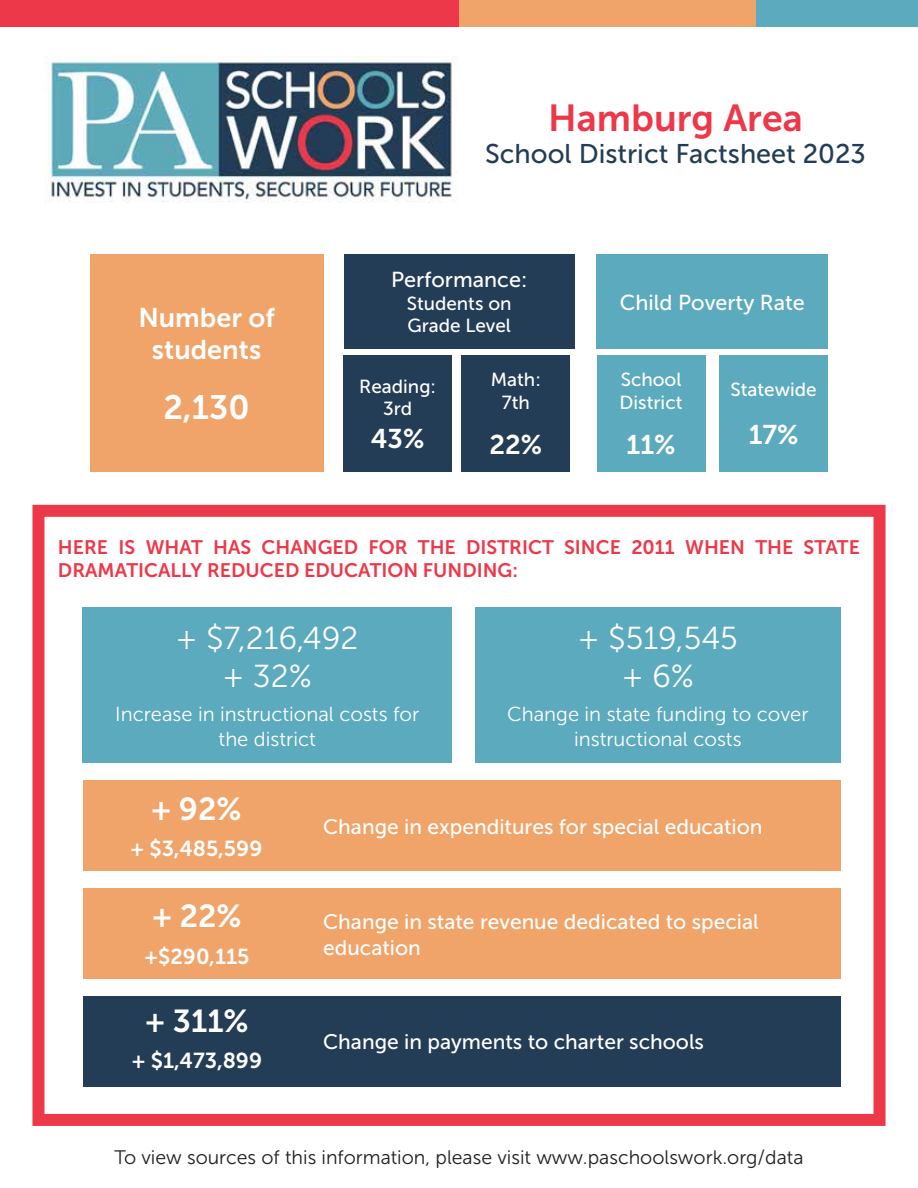
<style>
.page{position:relative;width:918px;height:1188px;background:#fff}
.page>*{position:absolute;margin:0;border:0;box-sizing:border-box;transform-origin:0 0}
.t1{font:37.5px "Museo Sans 700";color:#ed3849}
.t2{font:33.75px "Museo Sans 700";color:#fff}
.t3{font:31.65px "Museo Sans 300";color:#fff}
.t4{font:31.65px "Museo Sans 700";color:#fff}
.t5{font:27px/32.4px "Museo Sans 700";color:#fff;text-align:center}
.t6{font:27px "Museo Sans 500";color:#233d56}
.t7{font:21.6px "Museo Sans 700";color:#fff}
.t8{font:21.6px "Museo Sans 500";color:#fff}
.t9{font:21px/25.2px "Museo Sans 500";color:#fff}
.t10{font:20.1px/24.2px "Museo Sans 300";color:#fff;text-align:center}
.t11{font:19.5px/23.4px "Museo Sans 700";color:#ed3849}
.t12{font:19.5px "Museo Sans 300";color:#231f20}
.t13{font:18.9px/22.6px "Museo Sans 500";color:#fff}
</style>
<div class="page">
<img style="left:44px;top:57px;width:411px;height:146px">
<div style="left:0;top:0;width:459px;height:27px;background:#ed3849"></div>
<div style="left:459px;top:0;width:297px;height:27px;background:#f0a46a"></div>
<div style="left:756px;top:0;width:162px;height:27px;background:#5caabe"></div>
<div style="left:90px;top:254px;width:233px;height:218px;background:#f0a46a"></div>
<div style="left:344px;top:254px;width:231px;height:95px;background:#233d56"></div>
<div style="left:343px;top:355px;width:109px;height:116px;background:#233d56"></div>
<div style="left:462px;top:355px;width:108px;height:116px;background:#233d56"></div>
<div style="left:32px;top:505px;width:854px;height:621px;border:12px solid #ed3849"></div>
<div style="left:83px;top:780px;width:758px;height:91px;background:#f0a46a"></div>
<div style="left:83px;top:888px;width:758px;height:90px;background:#f0a46a"></div>
<div style="left:83px;top:996px;width:758px;height:91px;background:#233d56"></div>
<div style="left:475px;top:608px;width:366px;height:155px;background:#5caabe"></div>
<div style="left:82px;top:608px;width:370px;height:155px;background:#5caabe"></div>
<div style="left:597px;top:254px;width:231px;height:95px;background:#5caabe"></div>
<div style="left:597px;top:355px;width:108px;height:116px;background:#5caabe"></div>
<div style="left:719px;top:355px;width:109px;height:116px;background:#5caabe"></div>
<p class="t5" style="left:138px;top:301px;width:138px">Number of students</p>
<p class="t2" style="left:163px;top:389px;width:88px">2,130</p>
<p class="t1" style="left:548px;top:97px;width:256px">Hamburg Area</p>
<p class="t6" style="left:485px;top:139px;width:382px">School District Factsheet 2023</p>
<p class="t8" style="left:391px;top:268px;width:138px">Performance:</p>
<p class="t13" style="left:407px;top:292px;width:106px">Students on</p>
<p class="t13" style="left:407px;top:314px;width:105px">Grade Level</p>
<p class="t13" style="left:359px;top:375px;width:78px">Reading:</p>
<p class="t13" style="left:383px;top:398px;width:31px">3rd</p>
<p class="t5" style="left:371px;top:422px;width:55px">43%</p>
<p class="t13" style="left:491px;top:369px;width:51px">Math:</p>
<p class="t13" style="left:502px;top:391px;width:30px">7th</p>
<p class="t5" style="left:490px;top:428px;width:54px">22%</p>
<p class="t8" style="left:620px;top:290px;width:186px">Child Poverty Rate</p>
<p class="t13" style="left:620px;top:369px;width:64px">School<br>District</p>
<p class="t5" style="left:627px;top:428px;width:51px">11%</p>
<p class="t13" style="left:731px;top:378px;width:88px">Statewide</p>
<p class="t5" style="left:749px;top:419px;width:51px">17%</p>
<p class="t11" style="left:58px;top:535px;width:803px">HERE IS WHAT HAS CHANGED FOR THE DISTRICT SINCE 2011 WHEN THE STATE<br>DRAMATICALLY REDUCED EDUCATION FUNDING:</p>
<p class="t3" style="left:176px;top:621px;width:184px">+ $7,216,492</p>
<p class="t3" style="left:223px;top:659px;width:91px">+ 32%</p>
<p class="t10" style="left:115px;top:703px;width:305px">Increase in instructional costs for</p>
<p class="t10" style="left:219px;top:727px;width:99px">the district</p>
<p class="t3" style="left:578px;top:621px;width:162px">+ $519,545</p>
<p class="t3" style="left:622px;top:659px;width:74px">+ 6%</p>
<p class="t10" style="left:507px;top:703px;width:303px">Change in state funding to cover instructional costs</p>
<p class="t4" style="left:151px;top:791px;width:92px">+ 92%</p>
<p class="t7" style="left:130px;top:836px;width:133px">+ $3,485,599</p>
<p class="t4" style="left:152px;top:899px;width:91px">+ 22%</p>
<p class="t7" style="left:144px;top:944px;width:107px">+$290,115</p>
<p class="t4" style="left:145px;top:1003px;width:105px">+ 311%</p>
<p class="t7" style="left:132px;top:1048px;width:132px">+ $1,473,899</p>
<p class="t9" style="left:323px;top:814px;width:441px">Change in expenditures for special education</p>
<p class="t9" style="left:323px;top:910px;width:437px">Change in state revenue dedicated to special education</p>
<p class="t9" style="left:323px;top:1029px;width:382px">Change in payments to charter schools</p>
<p class="t12" style="left:114px;top:1147px;width:691px">To view sources of this information, please visit www.paschoolswork.org/data</p>
</div>
